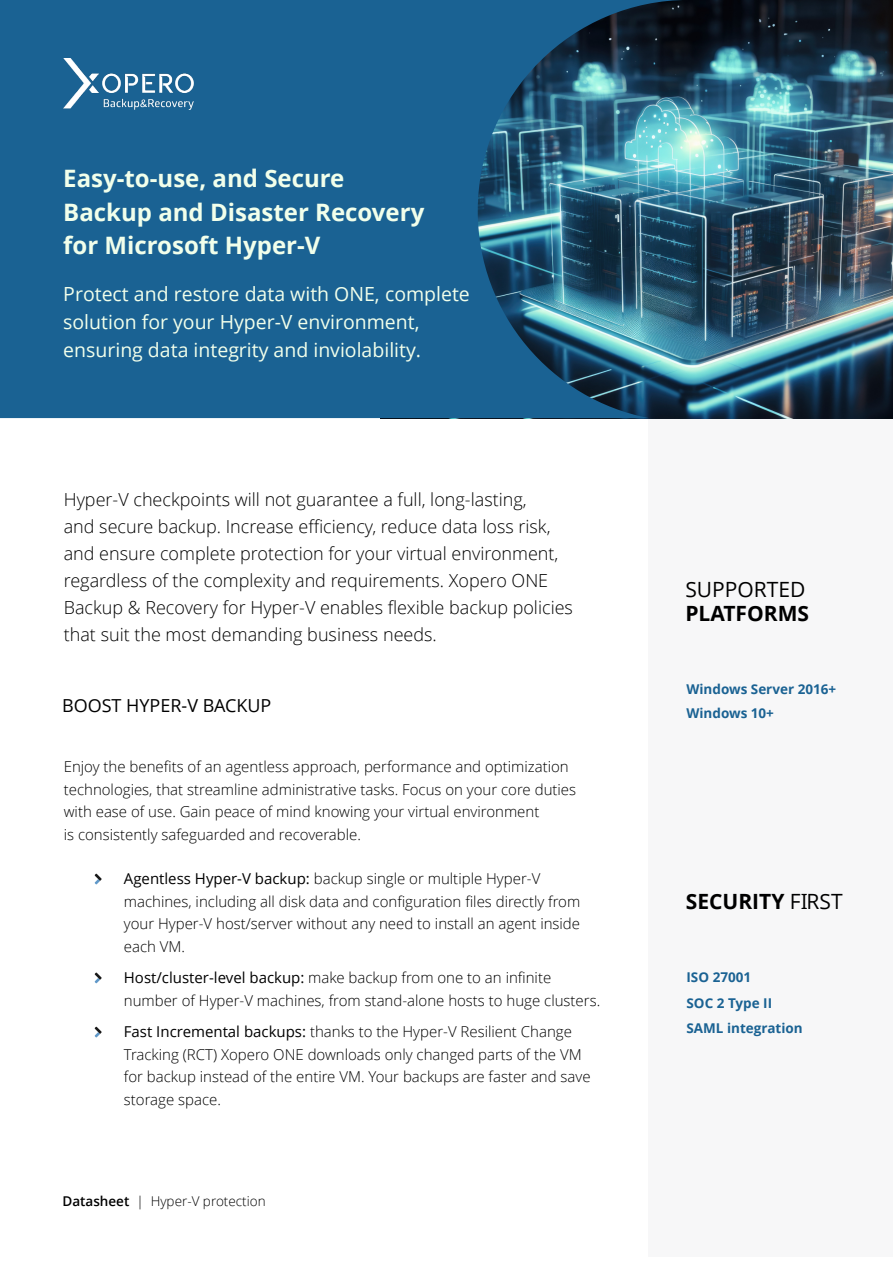
<style>
.page{position:relative;width:893px;height:1263px;background:#fff}
.page>*{position:absolute;margin:0;border:0;box-sizing:border-box;transform-origin:0 0}
.t1{font:700 24px/33.6px "Open Sans";color:#f1ffeb}
.t2{font:700 21px "Open Sans";color:#000}
.t3{font:21px "Open Sans";color:#000}
.t4{font:19.5px/27.6px "Open Sans";color:#f1ffeb}
.t5{font:300 18px/27px "Open Sans";color:#000}
.t6{font:18px "Open Sans";color:#000}
.t7{font:300 15px/22.5px "Open Sans";color:#000}
.t8{font:700 13.5px/25.5px "Open Sans";color:#1a6293}
.t9{font:300 13.5px "Open Sans";color:#000}
.s1{font-weight:400}
.s2{font-weight:600}
</style>
<div class="page">
<div style="left:649px;top:0;width:244px;height:1256px;background:#f7f7f8"></div>
<img style="left:689px;top:0;width:204px;height:418px">
<svg style="left:0;top:0;width:689px;height:418px;background:#20628d"></svg>
<img style="left:64px;top:59px;width:130px;height:51px">
<svg style="left:95px;top:972px;width:7px;height:11px"></svg>
<svg style="left:95px;top:1027px;width:7px;height:10px"></svg>
<svg style="left:95px;top:874px;width:7px;height:10px"></svg>
<h1 class="t1" style="left:63px;top:164px;width:363px">Easy-to-use, and Secure<br>Backup and Disaster Recovery for Microsoft Hyper-V</h1>
<h3 class="t4" style="left:63px;top:282px;width:408px">Protect and restore data with ONE, complete solution for your Hyper-V environment, ensuring data integrity and inviolability.</h3>
<p class="t5" style="left:64px;top:487px;width:511px">Hyper-V checkpoints will not guarantee a full, long-lasting,<br>and secure backup. Increase efficiency, reduce data loss risk, and ensure complete protection for your virtual environment, regardless of the complexity and requirements. Xopero ONE Backup &amp; Recovery for Hyper-V enables flexible backup policies that suit the most demanding business needs.</p>
<p class="t6" style="left:62px;top:698px;width:211px">BOOST HYPER-V BACKUP</p>
<p class="t7" style="left:64px;top:757px;width:514px">Enjoy the benefits of an agentless approach, performance and optimization technologies, that streamline administrative tasks. Focus on your core duties with ease of use. Gain peace of mind knowing your virtual environment<br>is consistently safeguarded and recoverable.</p>
<p class="t7" style="left:124px;top:869px;width:458px"><span class="s1">Agentless Hyper-V backup:</span> backup single or multiple Hyper-V machines, including all disk data and configuration files directly from your Hyper-V host/server without any need to install an agent inside each VM.</p>
<p class="t7" style="left:124px;top:968px;width:478px"><span class="s1">Host/cluster-level backup:</span> make backup from one to an infinite number of Hyper-V machines, from stand-alone hosts to huge clusters.</p>
<p class="t7" style="left:124px;top:1022px;width:468px"><span class="s1">Fast Incremental backups:</span> thanks to the Hyper-V Resilient Change Tracking (RCT) Xopero ONE downloads only changed parts of the VM for backup instead of the entire VM. Your backups are faster and save storage space.</p>
<p class="t9" style="left:63px;top:1195px;width:205px"><span class="s2">Datasheet</span> | Hyper-V protection</p>
<h2 class="t3" style="left:685px;top:581px;width:122px">SUPPORTED</h2>
<h2 class="t2" style="left:685px;top:605px;width:125px">PLATFORMS</h2>
<p class="t8" style="left:686px;top:679px;width:151px;line-height:24px">Windows Server 2016+<br>Windows 10+</p>
<h2 class="t2" style="left:686px;top:892px;width:158px">SECURITY <span class="s1">FIRST</span></h2>
<p class="t8" style="left:686px;top:966px;width:118px">ISO 27001<br>SOC 2 Type II<br>SAML integration</p>
</div>
